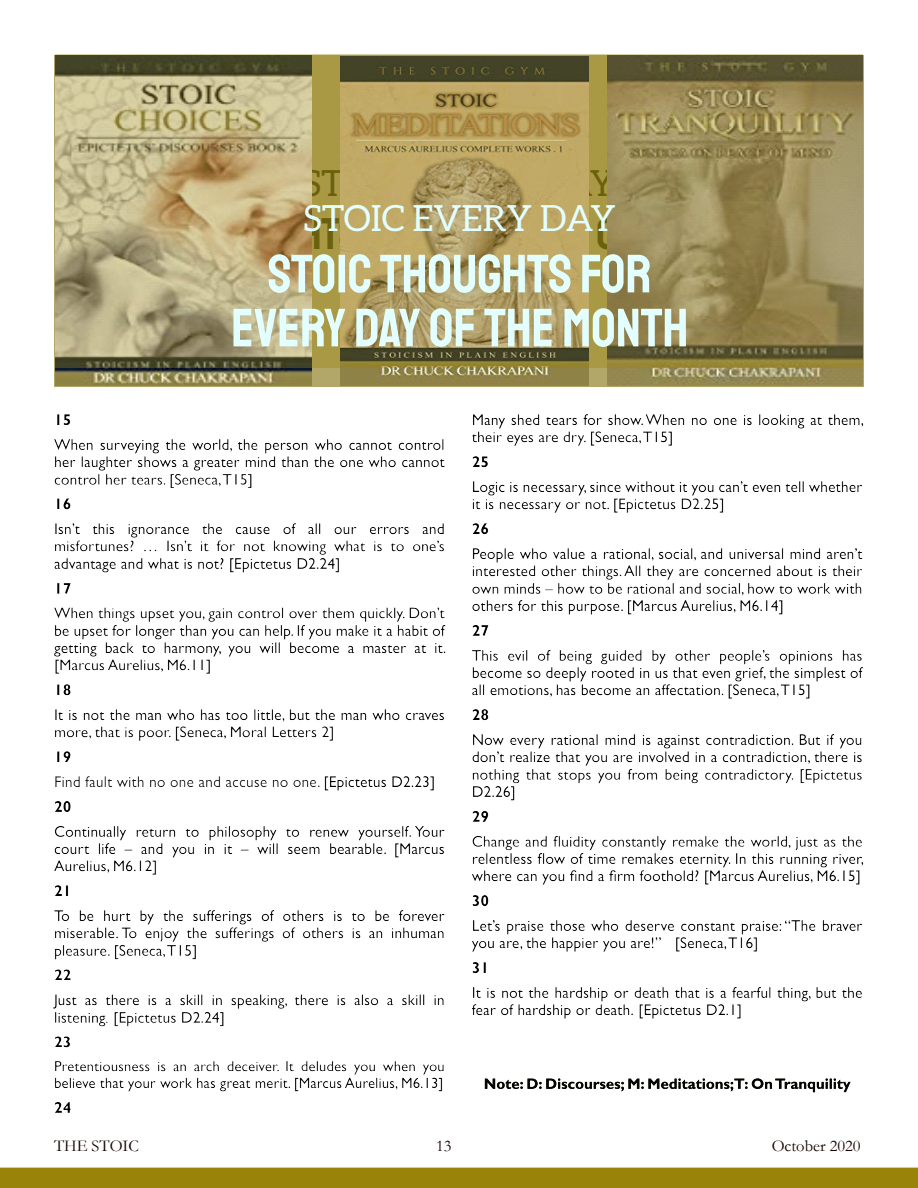
<style>
.page{position:relative;width:918px;height:1188px;background:#fff}
.page>*{position:absolute;margin:0;border:0;box-sizing:border-box;transform-origin:0 0}
.t1{font:54px/54px "Staatliches";color:#e2feff;text-align:center}
.t2{font:36px "Aleo";color:#e2feff}
.t3{font:16.5px "Garamond";color:#160301}
.t4{font:15.75px/17.4px "Gill Sans";color:#000;text-align:justify}
.t5{font:15.75px/24.9px "Gill Sans";color:#222}
.t6{font:700 15.75px "Gill Sans";color:#000}
.t7{font:15px/16.5px "Gill Sans";color:#000}
.t8{font:700 15px "Gill Sans";color:#000}
.s1{font-weight:700;color:#000}
.s2{color:#000}
.s3{font-style:italic}
</style>
<div class="page">
<div style="left:0;top:1167px;width:918px;height:21px;background:#9a8309"></div>
<img style="left:340px;top:367px;width:248px;height:18px">
<img style="left:56px;top:367px;width:255px;height:19px">
<img style="left:608px;top:367px;width:255px;height:19px">
<img style="left:55px;top:54px;width:808px;height:313px">
<h2 class="t2" style="left:304px;top:202px;width:314px">STOIC EVERY DAY</h2>
<h1 class="t1" style="left:231px;top:248px;width:458px">STOIC THOUGHTS FOR<br>EVERY DAY OF THE MONTH</h1>
<p class="t6" style="left:54px;top:414px;width:19px">15</p>
<p class="t4" style="left:54px;top:438px;width:392px">When surveying the world, the person who cannot control her laughter shows a greater mind than the one who cannot control her tears. [Seneca,T15]</p>
<p class="t6" style="left:54px;top:498px;width:19px">16</p>
<p class="t4" style="left:54px;top:522px;width:392px">Isn’t this ignorance the cause of all our errors and misfortunes? … Isn’t it for not knowing what is to one’s advantage and what is not? [Epictetus D2.24]</p>
<p class="t6" style="left:54px;top:583px;width:19px">17</p>
<p class="t4" style="left:54px;top:606px;width:394px">When things upset you, gain control over them quickly. Don’t be upset for longer than you can help. If you make it a habit of getting back to harmony, you will become a master at it. [Marcus Aurelius, M6.11]</p>
<p class="t6" style="left:54px;top:684px;width:19px">18</p>
<p class="t4" style="left:54px;top:708px;width:392px">It is not the man who has too little, but the man who craves more, that is poor. [Seneca, Moral Letters 2]</p>
<p class="t5" style="left:54px;top:746px;width:383px"><span class="s1">19<br></span>Find fault with no one and accuse no one. <span class="s2">[Epictetus D2.23]<br></span><span class="s1">20</span></p>
<p class="t4" style="left:54px;top:824px;width:392px">Continually return to philosophy to renew yourself. Your court life – and you in it – will seem bearable. [Marcus Aurelius, M6.12]</p>
<p class="t6" style="left:54px;top:885px;width:19px">21</p>
<p class="t4" style="left:54px;top:909px;width:392px">To be hurt by the sufferings of others is to be forever miserable. To enjoy the sufferings of others is an inhuman pleasure. [Seneca,T15]</p>
<p class="t6" style="left:54px;top:970px;width:19px">22</p>
<p class="t4" style="left:54px;top:993px;width:392px">Just as there is a skill in speaking, there is also a skill in listening<span class="s3">.</span> [Epictetus D2.24]</p>
<p class="t6" style="left:54px;top:1037px;width:19px">23</p>
<p class="t7" style="left:54px;top:1060px;width:392px">Pretentiousness is an arch deceiver. It deludes you when you believe that your work has great merit. [Marcus Aurelius, M6.13]</p>
<p class="t6" style="left:54px;top:1102px;width:19px">24</p>
<p class="t4" style="left:472px;top:413px;width:394px">Many shed tears for show.When no one is looking at them, their eyes are dry. [Seneca,T15]</p>
<p class="t6" style="left:472px;top:456px;width:19px">25</p>
<p class="t4" style="left:472px;top:480px;width:392px">Logic is necessary, since without it you can’t even tell whether it is necessary or not. [Epictetus D2.25]</p>
<p class="t6" style="left:472px;top:523px;width:19px">26</p>
<p class="t4" style="left:472px;top:547px;width:392px">People who value a rational, social, and universal mind aren’t interested other things.All they are concerned about is their own minds – how to be rational and social, how to work with others for this purpose. [Marcus Aurelius, M6.14]</p>
<p class="t6" style="left:472px;top:625px;width:19px">27</p>
<p class="t4" style="left:472px;top:648px;width:392px">This evil of being guided by other people’s opinions has become so deeply rooted in us that even grief, the simplest of all emotions, has become an affectation. [Seneca,T15]</p>
<p class="t6" style="left:472px;top:709px;width:19px">28</p>
<p class="t4" style="left:472px;top:733px;width:392px">Now every rational mind is against contradiction. But if you don’t realize that you are involved in a contradiction, there is nothing that stops you from being contradictory. [Epictetus D2.26]</p>
<p class="t6" style="left:472px;top:811px;width:19px">29</p>
<p class="t4" style="left:472px;top:834px;width:394px">Change and fluidity constantly remake the world, just as the relentless flow of time remakes eternity. In this running river, where can you find a firm foothold? [Marcus Aurelius, M6.15]</p>
<p class="t6" style="left:472px;top:895px;width:19px">30</p>
<p class="t4" style="left:472px;top:918px;width:392px">Let’s praise those who deserve constant praise: “The braver you are, the happier you are!” [Seneca,T16]</p>
<p class="t6" style="left:472px;top:962px;width:19px">31</p>
<p class="t4" style="left:472px;top:985px;width:392px">It is not the hardship or death that is a fearful thing, but the fear of hardship or death. [Epictetus D2.1]</p>
<p class="t8" style="left:484px;top:1078px;width:368px">Note: D: Discourses; M: Meditations;T: On Tranquility</p>
<p class="t3" style="left:54px;top:1141px;width:86px">THE STOIC</p>
<p class="t3" style="left:436px;top:1141px;width:17px">13</p>
<p class="t3" style="left:772px;top:1141px;width:90px">October 2020</p>
</div>
